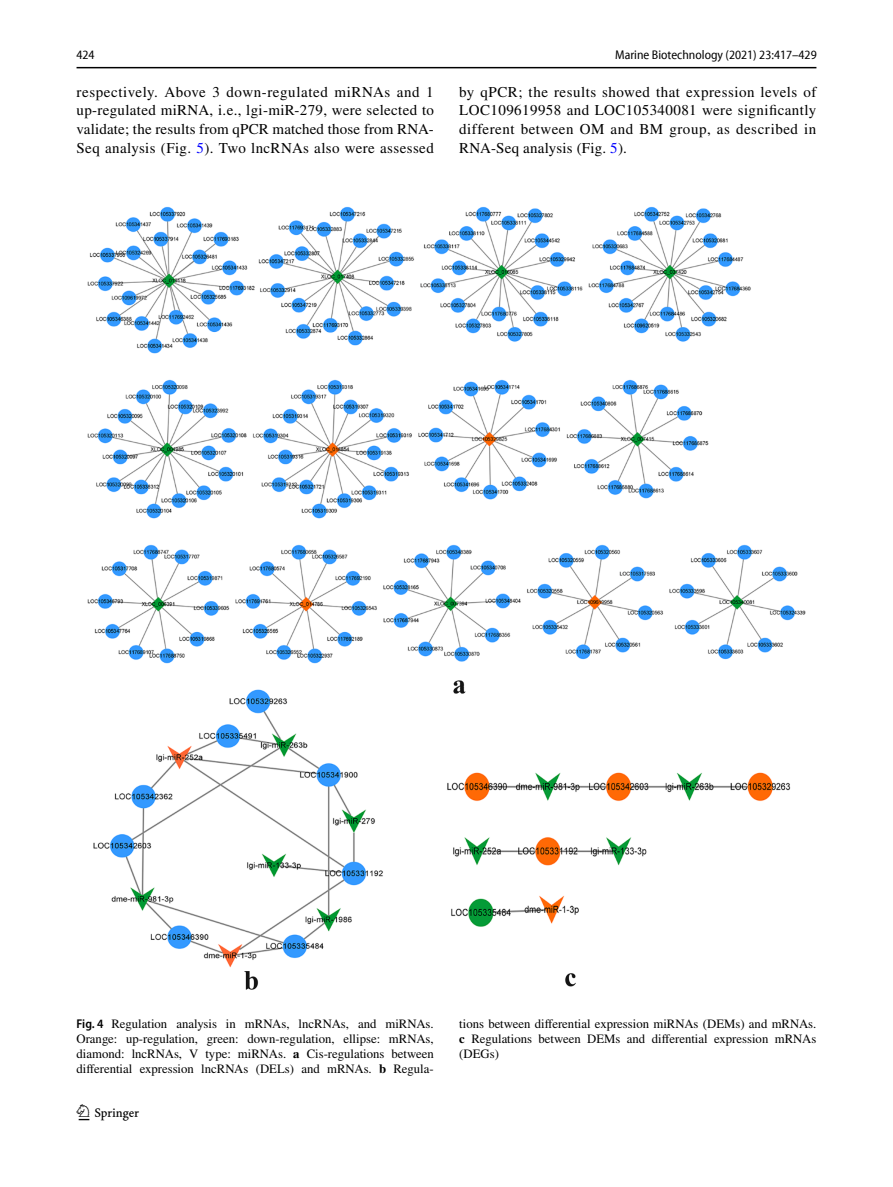
<style>
.page{position:relative;width:893px;height:1187px;background:#fff}
.page>*{position:absolute;margin:0;border:0;box-sizing:border-box;transform-origin:0 0}
.t1{font:22.5px "Springnew Regular 2";color:#000}
.t2{font:15px/18.8px "STIX";letter-spacing:.025em;color:#000;text-align:justify}
.t3{font:12.75px/15px "STIX";color:#000;text-align:justify}
.t4{font:semi-condensed 12.75px "Myriad Pro Unic";color:#000}
.s1{color:#00f}
.s2{font-family:"Myriad Pro";font-weight:600;font-stretch:semi-condensed}
.s3{font-weight:700}
</style>
<div class="page">
<hr style="left:77px;top:67px;width:739px;height:1px;background:#000">
<img style="left:87px;top:206px;width:719px;height:784px">
<p class="t4" style="left:77px;top:50px;width:20px">424</p>
<p class="t4" style="left:615px;top:50px;width:203px">Marine Biotechnology (2021) 23:417–429</p>
<p class="t2" style="left:77px;top:83px;width:359px">respectively. Above 3 down-regulated miRNAs and 1 up-regulated miRNA, i.e., lgi-miR-279, were selected to validate; the results from qPCR matched those from RNA-Seq analysis (Fig. <span class="s1">5</span>). Two lncRNAs also were assessed</p>
<p class="t2" style="left:459px;top:83px;width:359px">by qPCR; the results showed that expression levels of LOC109619958 and LOC105340081 were significantly different between OM and BM group, as described in RNA-Seq analysis (Fig. <span class="s1">5</span>).</p>
<p class="t3" style="left:77px;top:1016px;width:359px"><span class="s2">Fig. 4</span> Regulation analysis in mRNAs, lncRNAs, and miRNAs.<br>Orange: up-regulation, green: down-regulation, ellipse: mRNAs, diamond: lncRNAs, V type: miRNAs. <span class="s3">a</span> Cis-regulations between differential expression lncRNAs (DELs) and mRNAs. <span class="s3">b</span> Regula-</p>
<p class="t3" style="left:459px;top:1016px;width:359px">tions between differential expression miRNAs (DEMs) and mRNAs. <span class="s3">c</span> Regulations between DEMs and differential expression mRNAs (DEGs)</p>
<h1 class="t1" style="left:79px;top:1104px;width:62px">1 3</h1>
</div>
